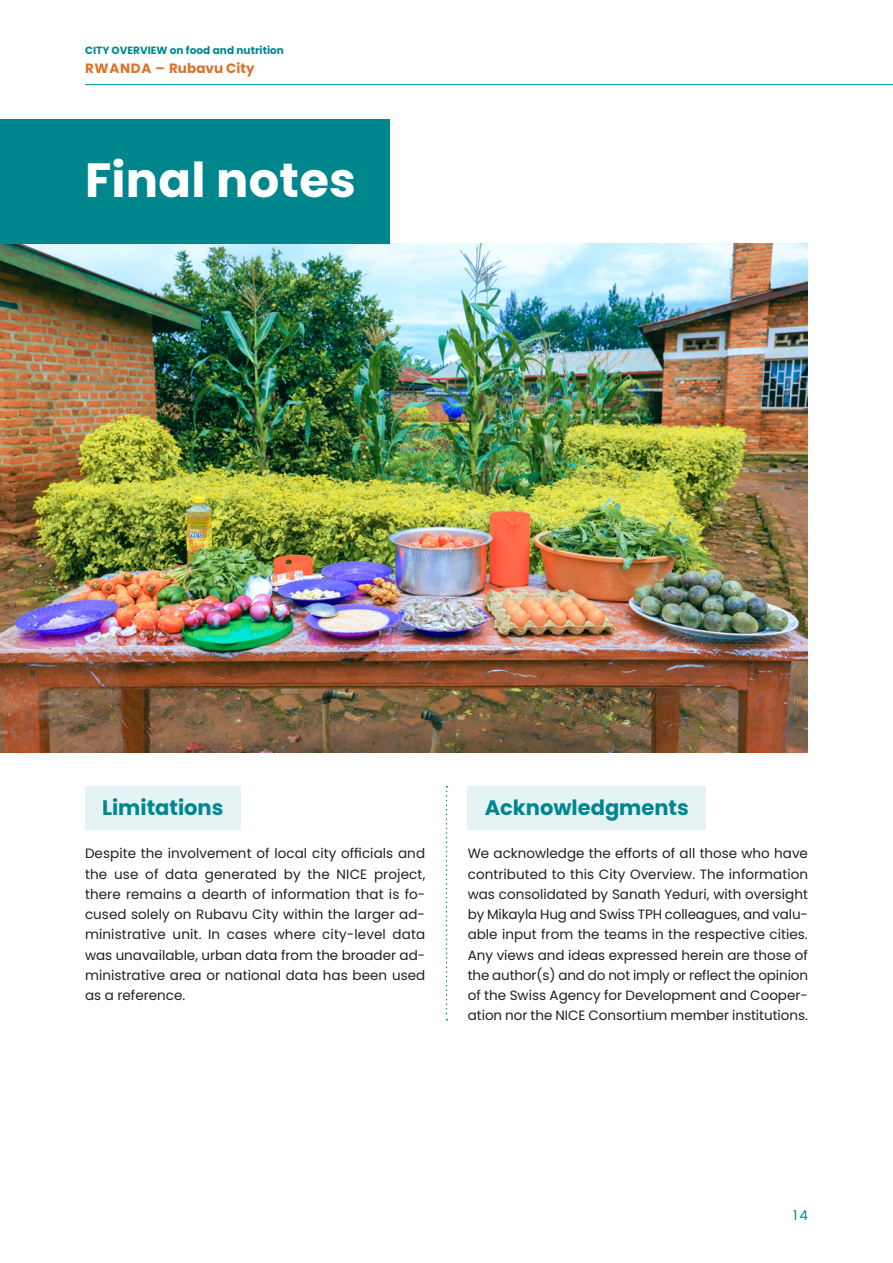
<style>
.page{position:relative;width:893px;height:1263px;background:#fff}
.page>*{position:absolute;margin:0;border:0;box-sizing:border-box;transform-origin:0 0}
.t1{font:700 48px "Poppins";letter-spacing:.005em;color:#fff}
.t2{font:700 21px "Poppins";color:#00878e}
.t3{font:13.5px/20.2px "Poppins";color:#231f20;text-align:justify}
.t4{font:700 13.5px "Poppins";letter-spacing:.005em;color:#db722a}
.t5{font:13.5px "Poppins";color:#00878e}
.t6{font:700 10.5px "Poppins";letter-spacing:.005em;color:#00878e}
</style>
<div class="page">
<img style="left:0;top:244px;width:808px;height:508px">
<div style="left:0;top:119px;width:390px;height:125px;background:#00878e"></div>
<div style="left:85px;top:786px;width:155px;height:43px;background:#e6f3f4"></div>
<div style="left:468px;top:786px;width:238px;height:43px;background:#e6f3f4"></div>
<svg style="left:446px;top:786px;width:1px;height:234px"></svg>
<hr style="left:85px;top:84px;width:808px;height:1px;background:#00878e">
<p class="t6" style="left:85px;top:44px;width:200px">CITY OVERVIEW on food and nutrition</p>
<p class="t4" style="left:85px;top:60px;width:171px">RWANDA – Rubavu City</p>
<h1 class="t1" style="left:85px;top:152px;width:272px">Final notes</h1>
<h2 class="t2" style="left:102px;top:795px;width:123px">Limitations</h2>
<p class="t3" style="left:85px;top:844px;width:342px">Despite the involvement of local city officials and the use of data generated by the NICE project, there remains a dearth of information that is fo&shy;cused solely on Rubavu City within the larger ad&shy;ministrative unit. In cases where city-level data was unavailable, urban data from the broader ad&shy;ministrative area or national data has been used as a reference.</p>
<h2 class="t2" style="left:485px;top:795px;width:206px">Acknowledgments</h2>
<p class="t3" style="left:468px;top:844px;width:342px">We acknowledge the efforts of all those who have contributed to this City Overview. The information was consolidated by Sanath Yeduri, with oversight by Mikayla Hug and Swiss TPH colleagues, and valu&shy;able input from the teams in the respective cities.<br>Any views and ideas expressed herein are those of the author(s) and do not imply or reflect the opinion of the Swiss Agency for Development and Cooper&shy;ation nor the NICE Consortium member institutions.</p>
<p class="t5" style="left:793px;top:1208px;width:16px">14</p>
</div>
